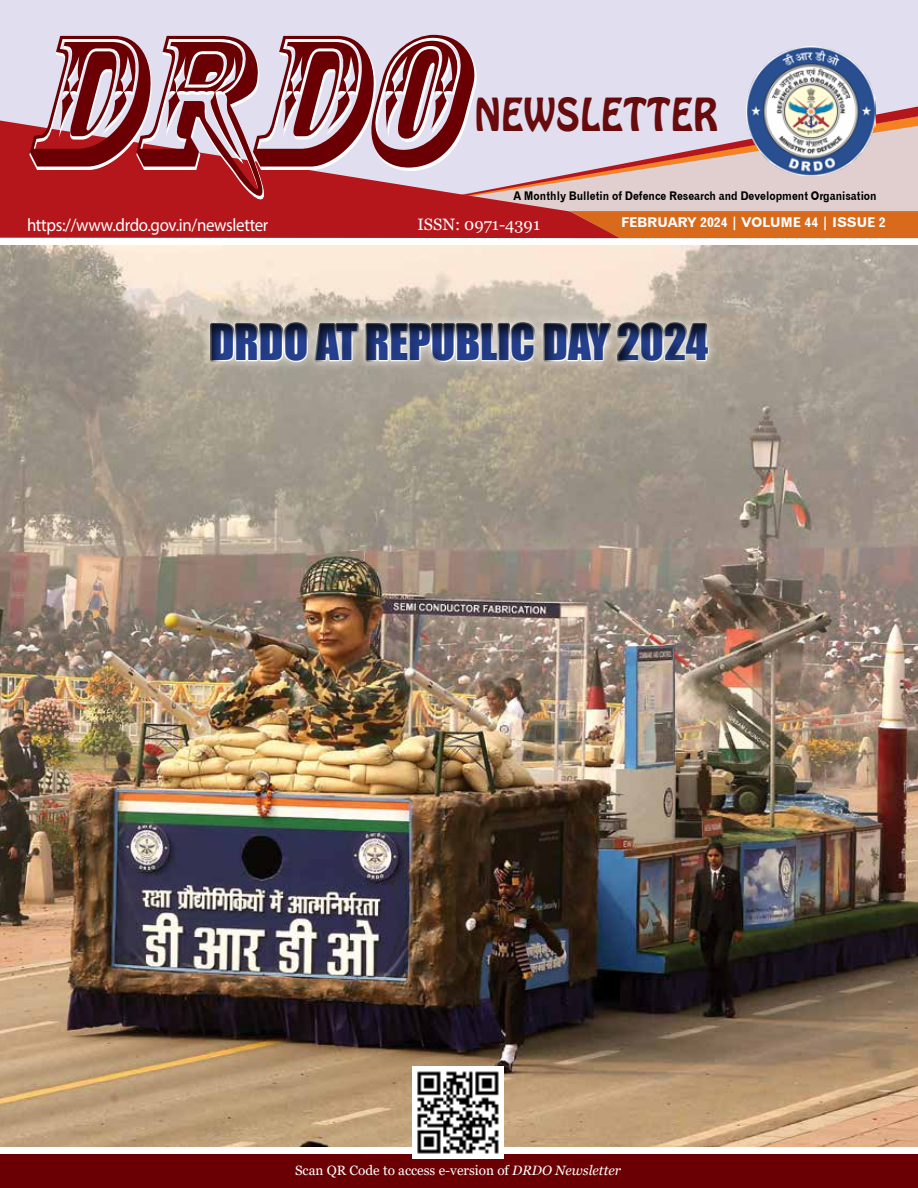
<style>
.page{position:relative;width:918px;height:1188px;background:#fff}
.page>*{position:absolute;margin:0;border:0;box-sizing:border-box;transform-origin:0 0}
.t1{font:45px "Impact";color:#25408f}
.t2{font:40.2px "Hobo Std";letter-spacing:.02em;color:#680b0d;scale:.91 1}
.t3{font:18px "Myriad Pro";letter-spacing:-.02em;color:#fff;scale:.94 1}
.t4{font:16.5px "Georgia";color:#fff}
.t5{font:13.5px "Georgia";color:#fff}
.t6{font:13.5px "Gothic 720 BT Bold B";color:#fff}
.t7{font:12px "Gothic 720 BT Bold B";color:#000;scale:.88 1}
.t8{font:12px "Georgia";color:#fff}
.s1{font-style:italic}
</style>
<div class="page">
<img style="left:0;top:246px;width:918px;height:901px">
<div style="left:0;top:0;width:918px;height:118px;background:#e0deef"></div>
<div style="left:0;top:1154px;width:918px;height:34px;background:#6b0004"></div>
<div style="left:0;top:301px;width:918px;height:82px;background:#000;opacity:.75"></div>
<div style="left:620px;top:211px;width:298px;height:27px;background:#d96a1c"></div>
<svg style="left:478px;top:107px;width:440px;height:104px;fill:#e1cfcf"></svg>
<img style="left:412px;top:1066px;width:92px;height:92px">
<svg style="left:0;top:118px;width:620px;height:120px;fill:#b4161b"></svg>
<svg style="left:30px;top:37px;width:448px;height:163px"></svg>
<svg style="left:30px;top:35px;width:446px;height:161px"></svg>
<img style="left:747px;top:47px;width:129px;height:129px">
<h2 class="t2" style="left:475px;top:86px;width:269px">NEWSLETTER</h2>
<p class="t7" style="left:513px;top:188px;width:414px">A Monthly Bulletin of Defence Research and Development Organisation</p>
<p class="t6" style="left:621px;top:214px;width:266px">FEBRUARY 2024 | VOLUME 44 | ISSUE 2</p>
<p class="t8" style="left:474px;top:215px;width:91px">ISSN: 0971-4391</p>
<h3 class="t3" style="left:27px;top:213px;width:258px">https://www.drdo.gov.in/newsletter</h3>
<h3 class="t4" style="left:417px;top:214px;width:124px">ISSN: 0971-4391</h3>
<h1 class="t1" style="left:210px;top:307px;width:500px">DRDO AT REPUBLIC DAY 2024</h1>
<p class="t5" style="left:295px;top:1162px;width:327px">Scan QR Code to access e-version of <span class="s1">DRDO Newsletter</span></p>
</div>
